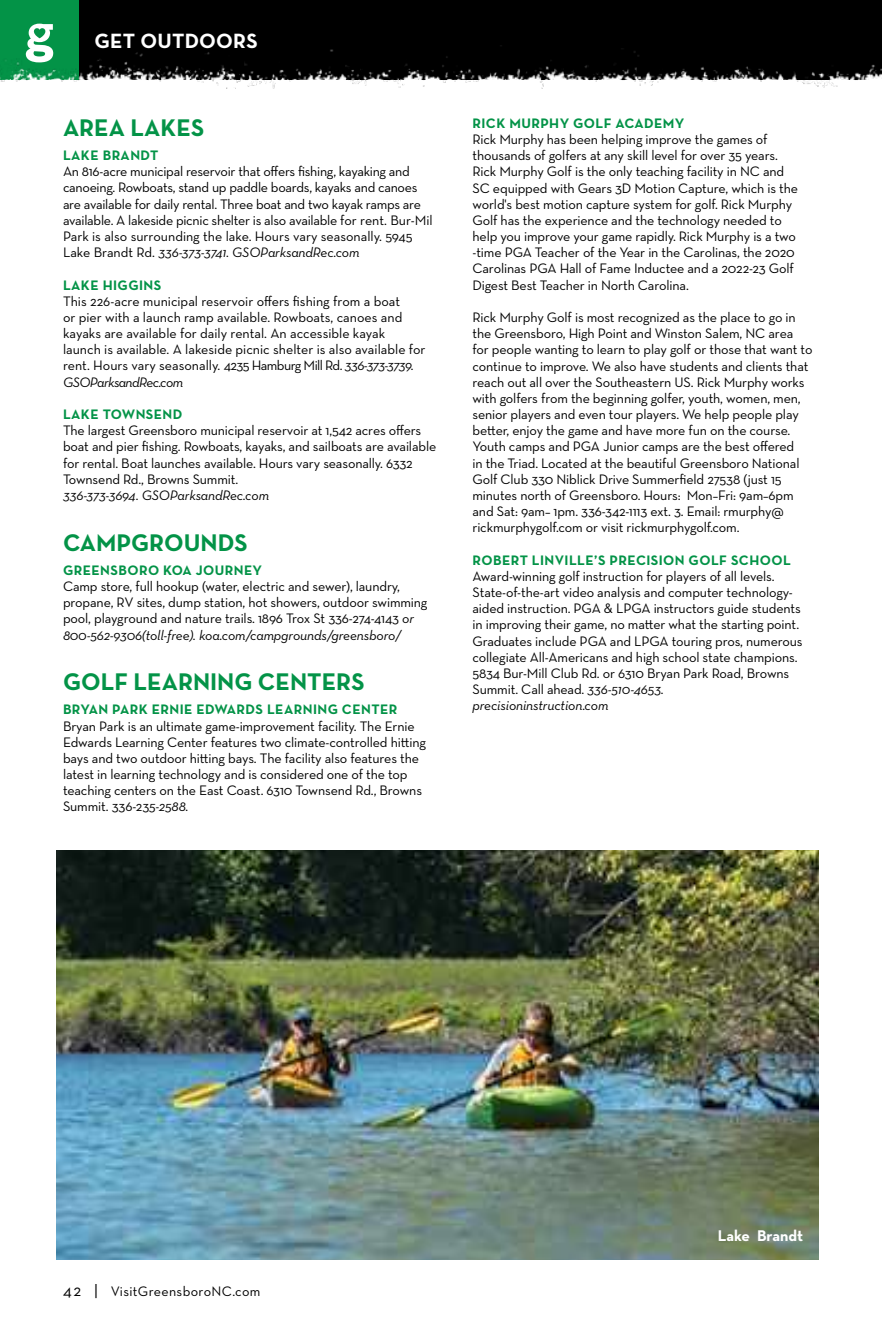
<style>
.page{position:relative;width:882px;height:1323px;background:#fff}
.page>*{position:absolute;margin:0;border:0;box-sizing:border-box;transform-origin:0 0}
.t1{font:700 24.5px "Neutraface Text";color:#039347}
.t2{font:700 21px "Neutraface Text";letter-spacing:.01em;color:#fff}
.t3{font:700 15.75px "Neutraface Text";color:#fff}
.t4{font:14px/16.1px "Neutraface Text";letter-spacing:-.01em;color:#000}
.t5{font:700 14px "Neutraface Text";letter-spacing:.03em;color:#039347}
.t6{font:italic 14px "Neutraface Text";letter-spacing:-.01em;color:#000}
.t7{font:14px "Neutraface Text";letter-spacing:.025em;color:#000}
.s1{font-style:italic}
.s2{font-size:16.62px}
</style>
<div class="page">
<div style="left:0;top:0;width:882px;height:80px;background:#000"></div>
<div style="left:0;top:0;width:79px;height:80px;background:#039347"></div>
<svg style="left:27px;top:24px;width:26px;height:22px"></svg>
<img style="left:0;top:46px;width:882px;height:42px">
<img style="left:56px;top:850px;width:763px;height:410px">
<h2 class="t2" style="left:94px;top:27px;width:165px">GET OUTDOORS</h2>
<h1 class="t1" style="left:63px;top:112px;width:143px">AREA LAKES</h1>
<p class="t5" style="left:63px;top:146px;width:97px">LAKE BRANDT</p>
<p class="t4" style="left:63px;top:163px;width:371px">An 816-acre municipal reservoir that offers fishing, kayaking and canoeing. Rowboats, stand up paddle boards, kayaks and canoes are available for daily rental. Three boat and two kayak ramps are available. A lakeside picnic shelter is also available for rent. Bur-Mil Park is also surrounding the lake. Hours vary seasonally. 5945<br>Lake Brandt Rd. <span class="s1">336-373-3741. GSOParksandRec.com</span></p>
<p class="t5" style="left:63px;top:276px;width:100px">LAKE HIGGINS</p>
<p class="t4" style="left:63px;top:293px;width:364px">This 226-acre municipal reservoir offers fishing from a boat<br>or pier with a launch ramp available. Rowboats, canoes and kayaks are available for daily rental. An accessible kayak launch is available. A lakeside picnic shelter is also available for rent. Hours vary seasonally. 4235 Hamburg Mill Rd. <span class="s1">336-373-3739.<br>GSOParksandRec.com</span></p>
<p class="t5" style="left:63px;top:405px;width:121px">LAKE TOWNSEND</p>
<p class="t4" style="left:63px;top:422px;width:375px">The largest Greensboro municipal reservoir at 1,542 acres offers boat and pier fishing. Rowboats, kayaks, and sailboats are available for rental. Boat launches available. Hours vary seasonally. 6332<br>Townsend Rd., Browns Summit.</p>
<p class="t6" style="left:63px;top:486px;width:208px">336-373-3694. GSOParksandRec.com</p>
<h1 class="t1" style="left:63px;top:527px;width:186px">CAMPGROUNDS</h1>
<p class="t5" style="left:63px;top:561px;width:201px">GREENSBORO KOA JOURNEY</p>
<p class="t4" style="left:63px;top:578px;width:366px">Camp store, full hookup (water, electric and sewer), laundry, propane, RV sites, dump station, hot showers, outdoor swimming pool, playground and nature trails. 1896 Trox St 336-274-4143 <span class="s1">or 800-562-9306(toll-free). koa.com/campgrounds/greensboro/</span></p>
<h1 class="t1" style="left:63px;top:666px;width:303px">GOLF LEARNING CENTERS</h1>
<p class="t5" style="left:63px;top:701px;width:336px">BRYAN PARK ERNIE EDWARDS LEARNING CENTER</p>
<p class="t4" style="left:63px;top:718px;width:365px">Bryan Park is an ultimate game-improvement facility. The Ernie Edwards Learning Center features two climate-controlled hitting bays and two outdoor hitting bays. The facility also features the latest in learning technology and is considered one of the top teaching centers on the East Coast. 6310 Townsend Rd., Browns Summit. 336-23<span class="s1">5-2588.</span></p>
<p class="t5" style="left:472px;top:114px;width:214px">RICK MURPHY GOLF ACADEMY</p>
<p class="t4" style="left:472px;top:131px;width:327px">Rick Murphy has been helping improve the games of thousands of golfers at any skill level for over 35 years.<br>Rick Murphy Golf is the only teaching facility in NC and SC equipped with Gears 3D Motion Capture, which is the world's best motion capture system for golf. Rick Murphy Golf has the experience and the technology needed to help you improve your game rapidly. Rick Murphy is a two -time PGA Teacher of the Year in the Carolinas, the 2020<br>Carolinas PGA Hall of Fame Inductee and a 2022-23 Golf Digest Best Teacher in North Carolina.</p>
<p class="t4" style="left:472px;top:309px;width:342px">Rick Murphy Golf is most recognized as the place to go in the Greensboro, High Point and Winston Salem, NC area for people wanting to learn to play golf or those that want to continue to improve. We also have students and clients that reach out all over the Southeastern US. Rick Murphy works with golfers from the beginning golfer, youth, women, men, senior players and even tour players. We help people play better, enjoy the game and have more fun on the course.<br>Youth camps and PGA Junior camps are the best offered<br>in the Triad. Located at the beautiful Greensboro National Golf Club 330 Niblick Drive Summerfield 27538 (just 15 minutes north of Greensboro. Hours: Mon–Fri: 9am–6pm and Sat: 9am– 1pm. 336-342-1113 ext. 3. Email: rmurphy@ rickmurphygolf.com or visit rickmurphygolf.com.</p>
<p class="t5" style="left:472px;top:551px;width:320px">ROBERT LINVILLE’S PRECISION GOLF SCHOOL</p>
<p class="t4" style="left:472px;top:568px;width:332px">Award-winning golf instruction for players of all levels.<br>State-of-the-art video analysis and computer technology&shy;aided instruction. PGA &amp; LPGA instructors guide students in improving their game, no matter what the starting point.<br>Graduates include PGA and LPGA touring pros, numerous collegiate All-Americans and high school state champions.<br>5834 Bur-Mill Club Rd. or 6310 Bryan Park Road, Browns Summit. Call ahead. <span class="s1">336-510-4653. precisioninstruction.com</span></p>
<p class="t7" style="left:63px;top:1283px;width:199px"><span class="s2">42 |</span> VisitGreensboroNC.com</p>
<p class="t3" style="left:718px;top:1225px;width:87px">Lake Brandt</p>
</div>
